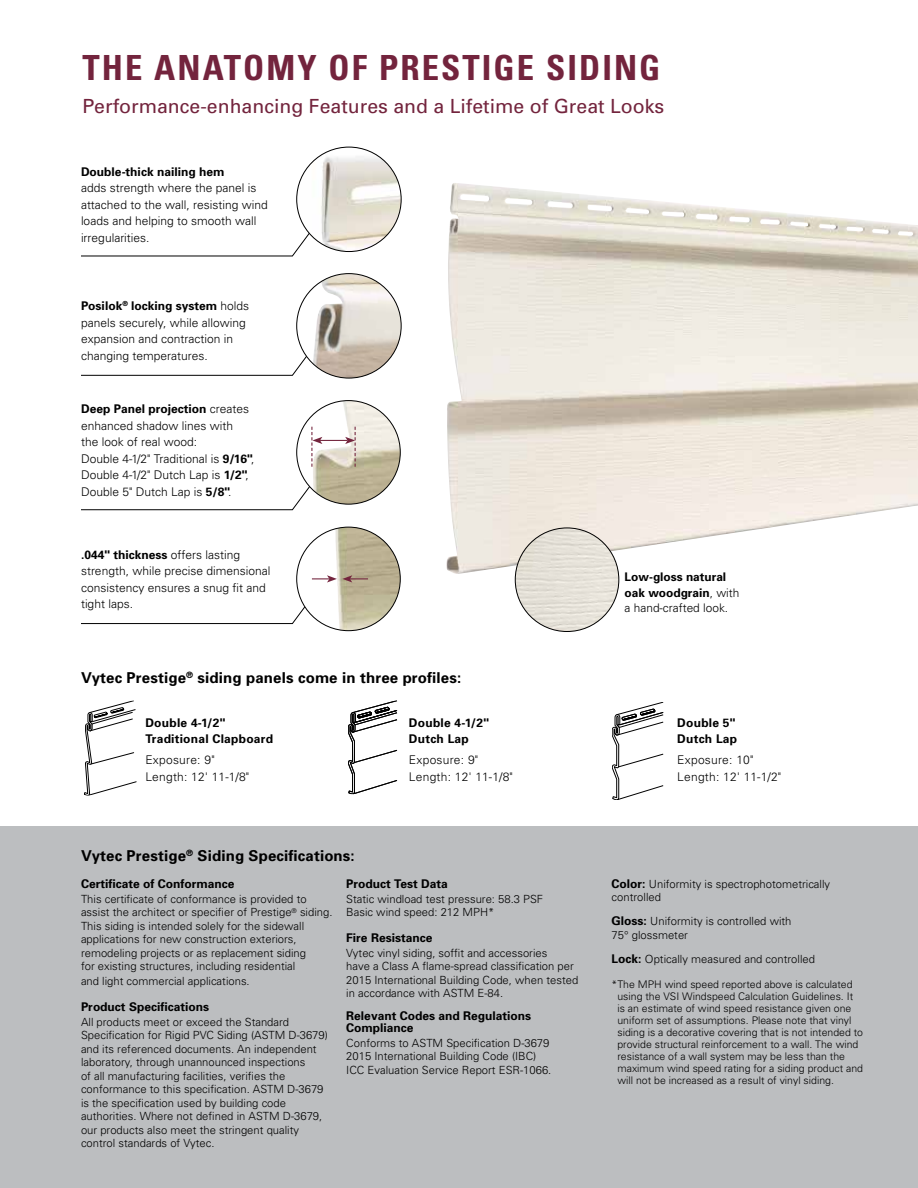
<style>
.page{position:relative;width:918px;height:1188px;background:#fff}
.page>*{position:absolute;margin:0;border:0;box-sizing:border-box;transform-origin:0 0}
.t1{font:700 condensed 34.65px "Univers";letter-spacing:.06em;color:#73243d}
.t2{font:19.5px "Univers";color:#73243d}
.t3{font:700 15px "Univers";letter-spacing:.01em;color:#000}
.t4{font:300 12px/16.5px "Univers";color:#000}
.t5{font:700 12px/12px "Univers";color:#000}
.t6{font:300 12px/16.5px "Univers";letter-spacing:.02em;color:#000}
.t7{font:700 12px/16.5px "Univers";letter-spacing:.02em;color:#000}
.t8{font:700 11.85px/15.6px "Univers";color:#000}
.t9{font:300 11.25px/13.5px "Univers";color:#000}
.t10{font:300 10.5px/12px "Univers";color:#000}
.s1{font-weight:700}
.s2{font-weight:300}
.s3{font-weight:700;font-size:12px}
</style>
<div class="page">
<div style="left:0;top:827px;width:918px;height:361px;background:#bcbec0"></div>
<img style="left:446px;top:183px;width:472px;height:391px">
<img style="left:515px;top:528px;width:104px;height:104px;border-radius:52px">
<svg style="left:81px;top:231px;width:230px;height:25px"></svg>
<svg style="left:81px;top:351px;width:230px;height:25px"></svg>
<svg style="left:81px;top:485px;width:230px;height:25px"></svg>
<svg style="left:81px;top:599px;width:230px;height:25px"></svg>
<div style="left:297px;top:274px;width:104px;height:104px;background:#fff;border-radius:50%"></div>
<img style="left:313px;top:274px;width:88px;height:104px">
<img style="left:297px;top:147px;width:104px;height:105px;border-radius:52px">
<div style="left:297px;top:401px;width:103px;height:103px;background:#fff;border-radius:50%"></div>
<img style="left:312px;top:401px;width:88px;height:103px">
<div style="left:297px;top:527px;width:103px;height:104px;background:#fff;border-radius:50%"></div>
<img style="left:335px;top:527px;width:65px;height:104px">
<svg style="left:311px;top:427px;width:45px;height:40px"></svg>
<svg style="left:312px;top:575px;width:56px;height:8px"></svg>
<svg style="left:348px;top:700px;width:49px;height:94px"></svg>
<svg style="left:612px;top:702px;width:52px;height:98px"></svg>
<svg style="left:84px;top:700px;width:53px;height:96px"></svg>
<h1 class="t1" style="left:82px;top:46px;width:580px">THE ANATOMY OF PRESTIGE SIDING</h1>
<h2 class="t2" style="left:82px;top:95px;width:583px">Performance-enhancing Features and a Lifetime of Great Looks</h2>
<p class="t5" style="left:81px;top:165px;width:145px">Double-thick nailing hem</p>
<p class="t4" style="left:81px;top:180px;width:188px">adds strength where the panel is attached to the wall, resisting wind loads and helping to smooth wall irregularities.</p>
<p class="t4" style="left:81px;top:298px;width:170px"><span class="s1">Posilok</span><sup>®</sup> <span class="s1">locking system</span> holds panels securely, while allowing expansion and contraction in changing temperatures.</p>
<p class="t4" style="left:81px;top:401px;width:175px"><span class="s1">Deep Panel projection</span> creates enhanced shadow lines with<br>the look of real wood:<br>Double 4-1/2" Traditional is <span class="s1">9/16"</span>,<br>Double 4-1/2" Dutch Lap is <span class="s1">1/2"</span>,<br>Double 5" Dutch Lap is <span class="s1">5/8"</span>.</p>
<p class="t4" style="left:81px;top:546px;width:191px"><span class="s1">.044" thickness</span> offers lasting strength, while precise dimensional consistency ensures a snug fit and tight laps.</p>
<h3 class="t3" style="left:81px;top:669px;width:382px">Vytec Prestige<sup>®</sup> siding panels come in three profiles:</h3>
<p class="t7" style="left:145px;top:714px;width:129px">Double 4-1/2"<br>Traditional Clapboard</p>
<p class="t6" style="left:145px;top:752px;width:105px">Exposure: 9"<br>Length: 12' 11-1/8"</p>
<p class="t7" style="left:409px;top:714px;width:82px">Double 4-1/2"<br>Dutch Lap</p>
<p class="t6" style="left:409px;top:752px;width:105px">Exposure: 9"<br>Length: 12' 11-1/8"</p>
<h3 class="t3" style="left:81px;top:847px;width:275px">Vytec Prestige<sup>®</sup> Siding Specifications:</h3>
<p class="t5" style="left:81px;top:878px;width:155px">Certificate of Conformance</p>
<p class="t9" style="left:81px;top:892px;width:253px">This certificate of conformance is provided to assist the architect or specifier of Prestige<sup>®</sup> siding.<br>This siding is intended solely for the sidewall applications for new construction exteriors, remodeling projects or as replacement siding<br>for existing structures, including residential</p>
<p class="t9" style="left:81px;top:975px;width:170px">and light commercial applications.</p>
<p class="t5" style="left:81px;top:1001px;width:130px">Product Specifications</p>
<p class="t9" style="left:81px;top:1015px;width:248px">All products meet or exceed the Standard Specification for Rigid PVC Siding (ASTM D-3679) and its referenced documents. An independent laboratory, through unannounced inspections<br>of all manufacturing facilities, verifies the conformance to this specification. ASTM D-3679 is the specification used by building code authorities. Where not defined in ASTM D-3679, our products also meet the stringent quality control standards of Vytec.</p>
<p class="t5" style="left:346px;top:878px;width:103px">Product Test Data</p>
<p class="t9" style="left:346px;top:892px;width:198px">Static windload test pressure: 58.3 PSF<br>Basic wind speed: 212 MPH*</p>
<p class="t5" style="left:346px;top:932px;width:88px">Fire Resistance</p>
<p class="t9" style="left:346px;top:946px;width:233px">Vytec vinyl siding, soffit and accessories<br>have a Class A flame-spread classification per 2015 International Building Code, when tested in accordance with ASTM E-84.</p>
<p class="t5" style="left:346px;top:1009px;width:186px">Relevant Codes and Regulations<br>Compliance</p>
<p class="t9" style="left:346px;top:1036px;width:207px">Conforms to ASTM Specification D-3679<br>2015 International Building Code (IBC)<br>ICC Evaluation Service Report ESR-1066.</p>
<p class="t8" style="left:625px;top:569px;width:116px">Low-gloss natural oak woodgrain<span class="s2">, with a hand-crafted look.</span></p>
<p class="t7" style="left:677px;top:714px;width:61px">Double 5"<br>Dutch Lap</p>
<p class="t6" style="left:677px;top:752px;width:105px">Exposure: 10"<br>Length: 12' 11-1/2"</p>
<p class="t9" style="left:612px;top:877px;width:220px"><span class="s3">Color:</span> Uniformity is spectrophotometrically controlled</p>
<p class="t9" style="left:612px;top:915px;width:181px"><span class="s3">Gloss:</span> Uniformity is controlled with<br>75° glossmeter</p>
<p class="t9" style="left:612px;top:952px;width:205px"><span class="s3">Lock:</span> Optically measured and controlled</p>
<p class="t10" style="left:617px;top:979px;width:247px;text-indent:-6px">*The MPH wind speed reported above is calculated using the VSI Windspeed Calculation Guidelines. It is an estimate of wind speed resistance given one uniform set of assumptions. Please note that vinyl siding is a decorative covering that is not intended to provide structural reinforcement to a wall. The wind resistance of a wall system may be less than the maximum wind speed rating for a siding product and will not be increased as a result of vinyl siding.</p>
</div>
